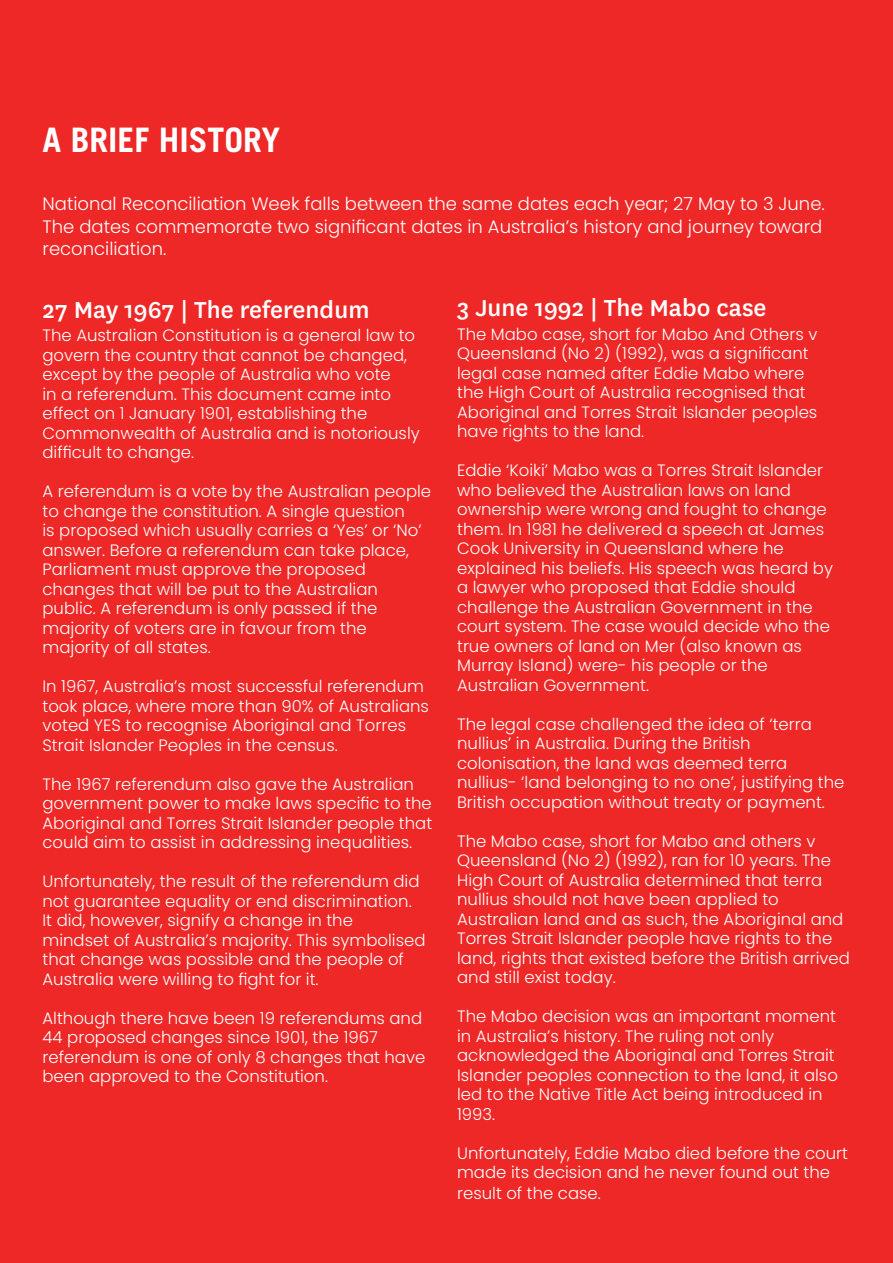
<style>
.page{position:relative;width:893px;height:1263px;background:#fff}
.page>*{position:absolute;margin:0;border:0;box-sizing:border-box;transform-origin:0 0}
.t1{font:700 33.75px "Trade Gothic LT Std";color:#fff}
.t2{font:500 27px "National";color:#fff}
.t3{font:300 18px/22.5px "Poppins";color:#fff}
.t4{font:300 16.5px/19.5px "Poppins";color:#fff}
</style>
<div class="page">
<div style="left:1px;top:0;width:892px;height:1263px;background:#ee2727"></div>
<p class="t1" style="left:43px;top:119px;width:239px">A BRIEF HISTORY</p>
<p class="t3" style="left:43px;top:193px;width:784px">National Reconciliation Week falls between the same dates each year; 27 May to 3 June.<br>The dates commemorate two significant dates in Australia’s history and journey toward reconciliation.</p>
<p class="t2" style="left:43px;top:291px;width:328px">27 May 1967 | The referendum</p>
<p class="t4" style="left:43px;top:326px;width:379px">The Australian Constitution is a general law to govern the country that cannot be changed, except by the people of Australia who vote<br>in a referendum. This document came into effect on 1 January 1901, establishing the Commonwealth of Australia and is notoriously difficult to change.</p>
<p class="t4" style="left:43px;top:482px;width:390px">A referendum is a vote by the Australian people to change the constitution. A single question<br>is proposed which usually carries a ‘Yes’ or ‘No’ answer. Before a referendum can take place, Parliament must approve the proposed changes that will be put to the Australian public. A referendum is only passed if the majority of voters are in favour from the majority of all states.</p>
<p class="t4" style="left:43px;top:677px;width:388px">In 1967, Australia’s most successful referendum took place, where more than 90% of Australians voted YES to recognise Aboriginal and Torres Strait Islander Peoples in the census.</p>
<p class="t4" style="left:43px;top:774px;width:391px">The 1967 referendum also gave the Australian government power to make laws specific to the Aboriginal and Torres Strait Islander people that could aim to assist in addressing inequalities.</p>
<p class="t4" style="left:43px;top:872px;width:384px">Unfortunately, the result of the referendum did not guarantee equality or end discrimination.<br>It did, however, signify a change in the<br>mindset of Australia’s majority. This symbolised that change was possible and the people of Australia were willing to fight for it.</p>
<p class="t4" style="left:43px;top:1008px;width:384px">Although there have been 19 referendums and 44 proposed changes since 1901, the 1967 referendum is one of only 8 changes that have been approved to the Constitution.</p>
<p class="t2" style="left:457px;top:289px;width:311px">3 June 1992 | The Mabo case</p>
<p class="t4" style="left:457px;top:324px;width:362px">The Mabo case, short for Mabo And Others v Queensland (No 2) (1992), was a significant legal case named after Eddie Mabo where the High Court of Australia recognised that Aboriginal and Torres Strait Islander peoples have rights to the land.</p>
<p class="t4" style="left:457px;top:461px;width:377px">Eddie ‘Koiki’ Mabo was a Torres Strait Islander who believed the Australian laws on land ownership were wrong and fought to change them. In 1981 he delivered a speech at James Cook University in Queensland where he explained his beliefs. His speech was heard by a lawyer who proposed that Eddie should challenge the Australian Government in the court system. The case would decide who the true owners of land on Mer (also known as Murray Island) were- his people or the Australian Government.</p>
<p class="t4" style="left:457px;top:714px;width:389px">The legal case challenged the idea of ‘terra nullius’ in Australia. During the British colonisation, the land was deemed terra nullius- ‘land belonging to no one’, justifying the British occupation without treaty or payment.</p>
<p class="t4" style="left:457px;top:831px;width:394px">The Mabo case, short for Mabo and others v Queensland (No 2) (1992), ran for 10 years. The High Court of Australia determined that terra nullius should not have been applied to Australian land and as such, the Aboriginal and Torres Strait Islander people have rights to the land, rights that existed before the British arrived and still exist today.</p>
<p class="t4" style="left:457px;top:1007px;width:382px">The Mabo decision was an important moment in Australia’s history. The ruling not only acknowledged the Aboriginal and Torres Strait Islander peoples connection to the land, it also led to the Native Title Act being introduced in 1993.</p>
<p class="t4" style="left:457px;top:1143px;width:392px">Unfortunately, Eddie Mabo died before the court made its decision and he never found out the</p>
<p class="t4" style="left:457px;top:1184px;width:145px">result of the case.</p>
</div>
